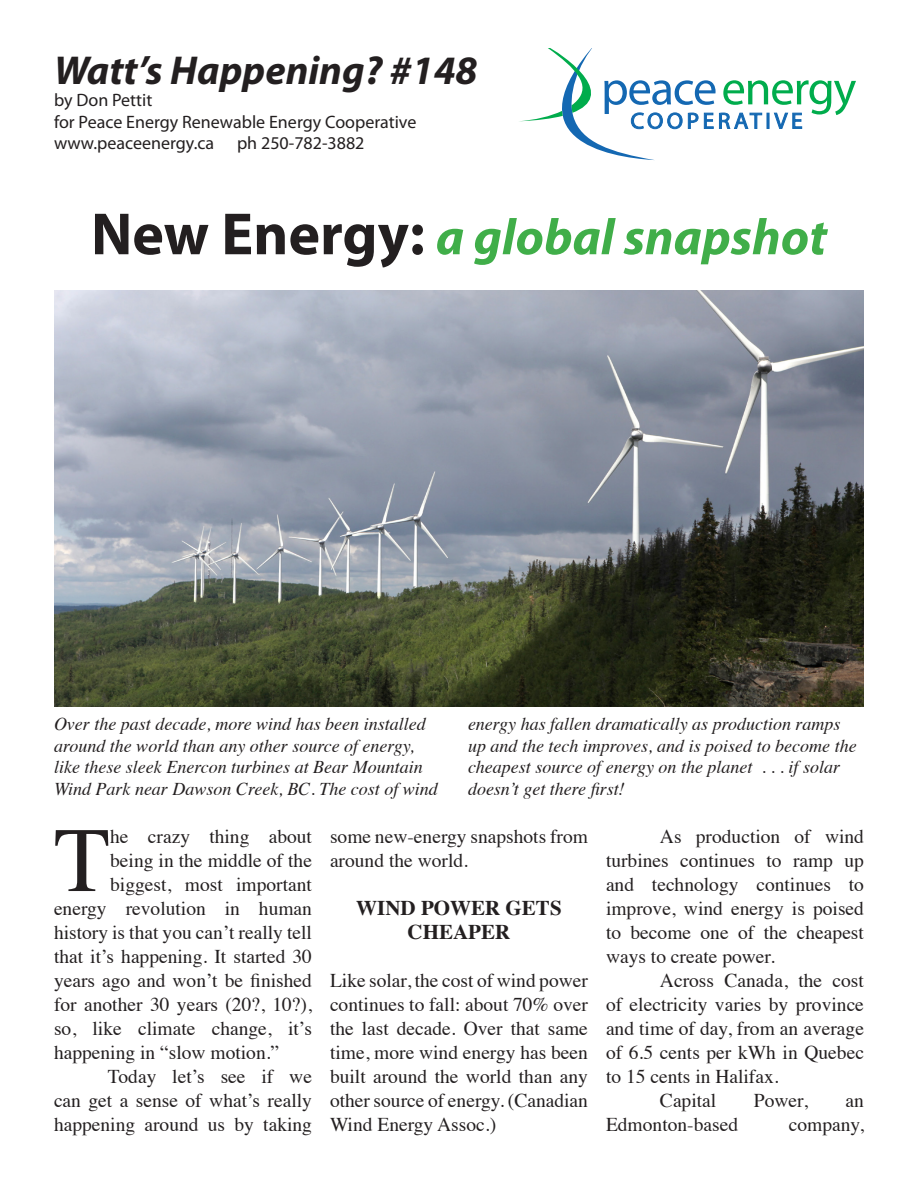
<style>
.page{position:relative;width:918px;height:1188px;background:#fff}
.page>*{position:absolute;margin:0;border:0;box-sizing:border-box;transform-origin:0 0}
.t1{font:92.1px "Times";color:#231f20}
.t2{font:italic 700 51px "Myriad Pro";color:#40ae49}
.t3{font:italic 700 40.5px "Myriad Pro";color:#231f20}
.t4{font:700 21px/24px "Times";color:#231f20;text-align:center}
.t5{font:19.5px/24px "Times";color:#231f20;text-align:justify}
.t6{font:italic 18px/21.6px "Times";color:#231f20}
.t7{font:18px "Myriad Pro";color:#231f20}
.s1{font-style:normal;font-size:60px;color:#231f20}
</style>
<div class="page">
<svg style="left:519px;top:49px;width:336px;height:111px"></svg>
<img style="left:54px;top:291px;width:810px;height:415px">
<p class="t3" style="left:54px;top:44px;width:425px">Watt’s Happening? #148</p>
<p class="t7" style="left:54px;top:89px;width:100px">by Don Pettit</p>
<p class="t7" style="left:54px;top:110px;width:364px">for Peace Energy Renewable Energy Cooperative</p>
<p class="t7" style="left:54px;top:132px;width:162px">www.peaceenergy.ca</p>
<p class="t7" style="left:237px;top:132px;width:129px">ph 250-782-3882</p>
<p class="t2" style="left:91px;top:204px;width:737px"><span class="s1">New Energy:</span> a global snapshot</p>
<p class="t6" style="left:54px;top:712px;width:385px">Over the past decade, more wind has been installed around the world than any other source of energy, like these sleek Enercon turbines at Bear Mountain Wind Park near Dawson Creek, BC. The cost of wind</p>
<p class="t6" style="left:468px;top:712px;width:390px">energy has fallen dramatically as production ramps up and the tech improves, and is poised to become the cheapest source of energy on the planet . . . if solar doesn’t get there first!</p>
<p class="t1" style="left:54px;top:774px;width:58px">T</p>
<p class="t5" style="left:110px;top:823px;width:203px">he crazy thing about</p>
<p class="t5" style="left:110px;top:847px;width:203px">being in the middle of the</p>
<p class="t5" style="left:110px;top:871px;width:203px">biggest, most important</p>
<p class="t5" style="left:54px;top:895px;width:260px">energy revolution in human</p>
<p class="t5" style="left:54px;top:919px;width:260px">history is that you can’t really tell</p>
<p class="t5" style="left:54px;top:943px;width:260px">that it’s happening. It started 30</p>
<p class="t5" style="left:54px;top:967px;width:259px">years ago and won’t be finished</p>
<p class="t5" style="left:54px;top:991px;width:259px">for another 30 years (20?, 10?),</p>
<p class="t5" style="left:54px;top:1015px;width:260px">so, like climate change, it’s</p>
<p class="t5" style="left:54px;top:1039px;width:227px">happening in “slow motion.”</p>
<p class="t5" style="left:54px;top:1063px;width:260px;text-indent:54px">Today let’s see if we can get a sense of what’s really happening around us by taking</p>
<p class="t5" style="left:330px;top:823px;width:260px">some new-energy snapshots from around the world.</p>
<p class="t4" style="left:356px;top:894px;width:207px">WIND POWER GETS<br>CHEAPER</p>
<p class="t5" style="left:330px;top:967px;width:260px">Like solar, the cost of wind power continues to fall: about 70% over the last decade. Over that same time, more wind energy has been built around the world than any other source of energy. (Canadian Wind Energy Assoc.)</p>
<p class="t5" style="left:606px;top:823px;width:260px;text-indent:54px">As production of wind turbines continues to ramp up and technology continues to improve, wind energy is poised to become one of the cheapest ways to create power.</p>
<p class="t5" style="left:606px;top:967px;width:260px;text-indent:54px">Across Canada, the cost of electricity varies by province and time of day, from an average of 6.5 cents per kWh in Quebec to 15 cents in Halifax.</p>
<p class="t5" style="left:660px;top:1087px;width:58px">Capital</p>
<p class="t5" style="left:754px;top:1087px;width:55px">Power,</p>
<p class="t5" style="left:846px;top:1087px;width:20px">an</p>
<p class="t5" style="left:606px;top:1111px;width:134px">Edmonton-based</p>
<p class="t5" style="left:789px;top:1111px;width:77px">company,</p>
</div>
